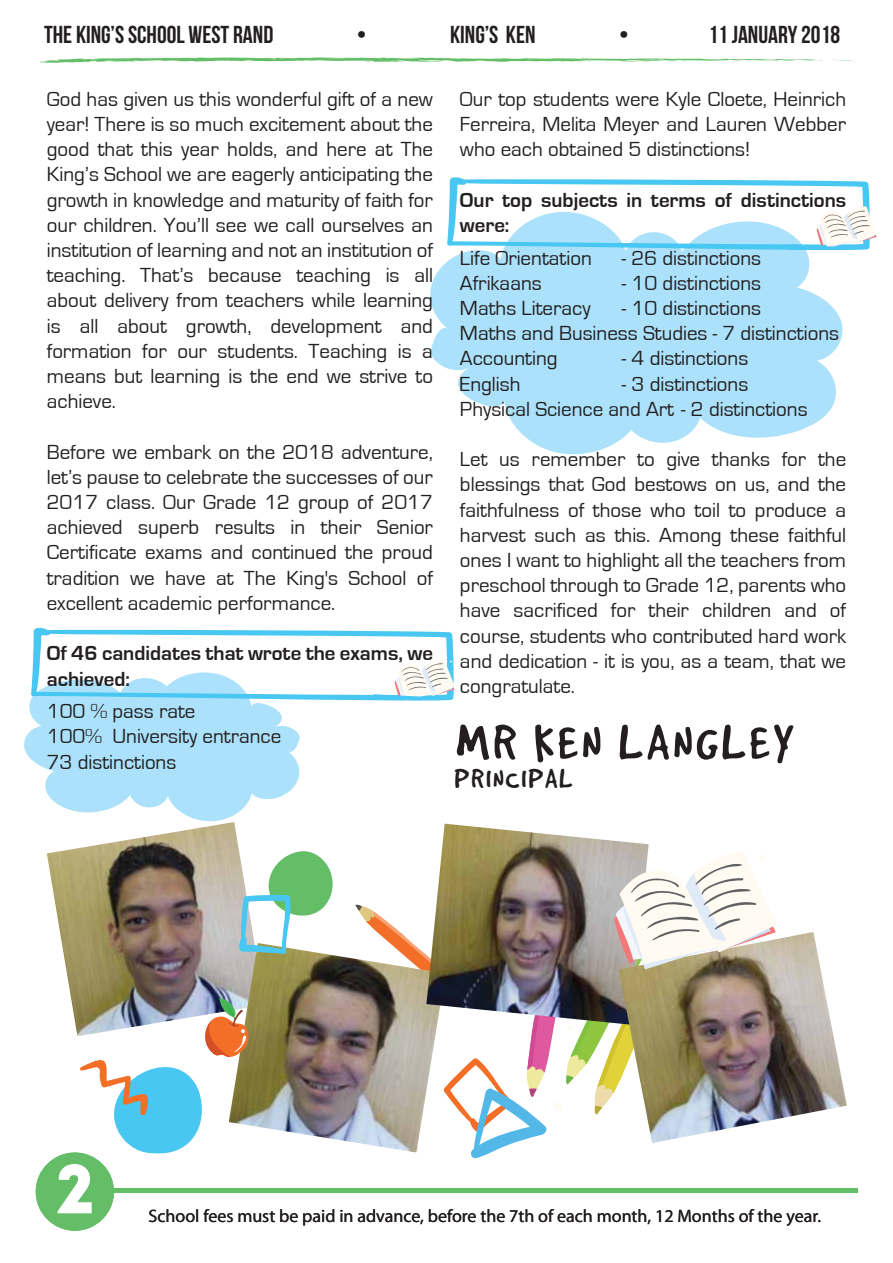
<style>
.page{position:relative;width:893px;height:1263px;background:#fff}
.page>*{position:absolute;margin:0;border:0;box-sizing:border-box;transform-origin:0 0}
.t1{font:69.3px "Intro";color:#fff}
.t2{font:54.9px "Good Dog Plain";letter-spacing:.075em;color:#231f20}
.t3{font:30px "Good Dog Plain";letter-spacing:.075em;color:#231f20}
.t4{font:24.45px "Bebas Neue";color:#231f20}
.t5{font:21px/25.2px "Eurostile";color:#231f20;text-align:justify}
.t6{font:700 21px/25.2px "Eurostile";color:#231f20}
.t7{font:18px "Myriad Pro";color:#231f20}
</style>
<div class="page">
<svg style="left:430px;top:252px;width:413px;height:203px;fill:#abe1fa"></svg>
<svg style="left:832px;top:59px;width:21px;height:2px"></svg>
<svg style="left:39px;top:57px;width:784px;height:6px"></svg>
<div style="left:36px;top:1152px;width:78px;height:79px;background:#64be67;border-radius:50%"></div>
<div style="left:106px;top:1188px;width:751px;height:5px;background:#64be67"></div>
<img style="left:47px;top:822px;width:192px;height:214px">
<img style="left:229px;top:943px;width:126px;height:200px">
<img style="left:442px;top:824px;width:207px;height:24px">
<img style="left:777px;top:932px;width:70px;height:187px">
<svg style="left:239px;top:851px;width:95px;height:103px"></svg>
<img style="left:355px;top:848px;width:422px;height:311px">
<svg style="left:79px;top:998px;width:171px;height:155px"></svg>
<svg style="left:447px;top:177px;width:430px;height:75px"></svg>
<svg style="left:24px;top:628px;width:431px;height:194px"></svg>
<p class="t4" style="left:44px;top:21px;width:231px">THE KING’S SCHOOL WEST RAND</p>
<p class="t4" style="left:357px;top:21px;width:11px">•</p>
<p class="t4" style="left:450px;top:21px;width:87px">KING’S KEN</p>
<p class="t4" style="left:619px;top:21px;width:11px">•</p>
<p class="t4" style="left:708px;top:21px;width:133px">11 JANUARY 2018</p>
<p class="t5" style="left:47px;top:87px;width:388px">God has given us this wonderful gift of a new year! There is so much excitement about the good that this year holds, and here at The King’s School we are eagerly anticipating the growth in knowledge and maturity of faith for our children. You’ll see we call ourselves an institution of learning and not an institution of teaching. That’s because teaching is all about delivery from teachers while learning is all about growth, development and formation for our students. Teaching is a means but learning is the end we strive to achieve.</p>
<p class="t5" style="left:47px;top:440px;width:388px">Before we embark on the 2018 adventure, let’s pause to celebrate the successes of our 2017 class. Our Grade 12 group of 2017 achieved superb results in their Senior Certificate exams and continued the proud tradition we have at The King's School of excellent academic performance.</p>
<p class="t6" style="left:47px;top:641px;width:388px">Of 46 candidates that wrote the exams, we achieved:</p>
<p class="t5" style="left:47px;top:699px;width:236px;text-align:left">100 % pass rate<br>100% University entrance<br>73 distinctions</p>
<p class="t5" style="left:460px;top:87px;width:388px">Our top students were Kyle Cloete, Heinrich Ferreira, Melita Meyer and Lauren Webber who each obtained 5 distinctions!</p>
<p class="t6" style="left:460px;top:187px;width:388px">Our top subjects in terms of distinctions were:</p>
<p class="t5" style="left:460px;top:245px;width:133px">Life Orientation</p>
<p class="t5" style="left:622px;top:245px;width:141px">- 26 distinctions</p>
<p class="t5" style="left:460px;top:271px;width:83px">Afrikaans</p>
<p class="t5" style="left:622px;top:271px;width:141px">- 10 distinctions</p>
<p class="t5" style="left:460px;top:296px;width:132px">Maths Literacy</p>
<p class="t5" style="left:460px;top:296px;width:381px;text-align:left;text-indent:162px">- 10 distinctions<br>Maths and Business Studies - 7 distinctions<br>Accounting</p>
<p class="t5" style="left:622px;top:346px;width:128px">- 4 distinctions</p>
<p class="t5" style="left:460px;top:371px;width:349px;text-indent:162px">- 3 distinctions<br>Physical Science and Art - 2 distinctions</p>
<p class="t5" style="left:460px;top:447px;width:388px">Let us remember to give thanks for the blessings that God bestows on us, and the faithfulness of those who toil to produce a harvest such as this. Among these faithful ones I want to highlight all the teachers from preschool through to Grade 12, parents who have sacrificed for their children and of course, students who contributed hard work and dedication - it is you, as a team, that we congratulate.</p>
<h2 class="t2" style="left:456px;top:716px;width:339px">MR KEN LANGLEY</h2>
<h3 class="t3" style="left:455px;top:764px;width:119px">PRINCIPAL</h3>
<p class="t5" style="left:460px;top:371px;width:62px">English</p>
<h1 class="t1" style="left:56px;top:1147px;width:40px">2</h1>
<p class="t7" style="left:148px;top:1204px;width:674px">School fees must be paid in advance, before the 7th of each month, 12 Months of the year.</p>
</div>
